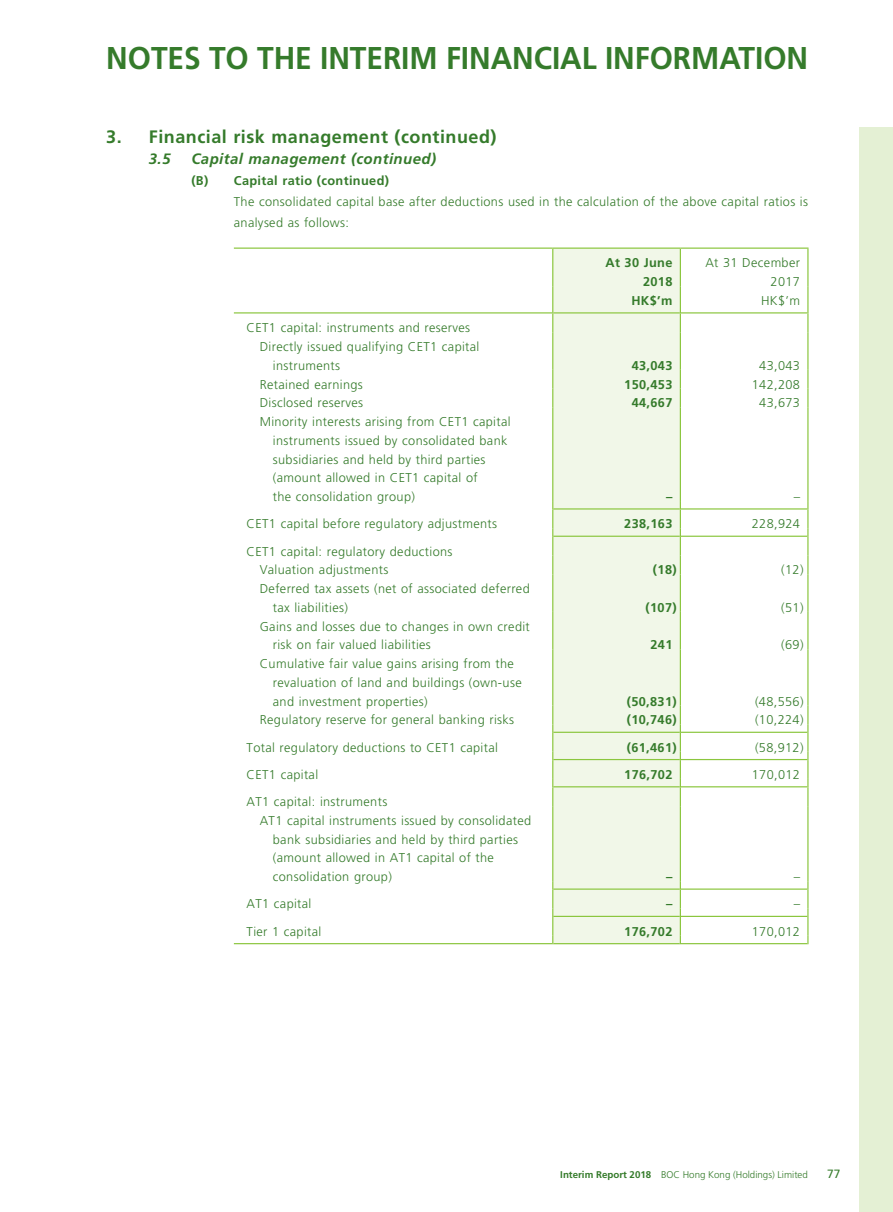
<style>
.page{position:relative;width:893px;height:1212px;background:#fff}
.page>*{position:absolute;margin:0;border:0;box-sizing:border-box;transform-origin:0 0}
.t1{font:700 31.5px "Frutiger LT Std";color:#357b2b;scale:.95 1}
.t2{font:700 18px "Frutiger LT Std";letter-spacing:.03em;color:#357b2b}
.t3{font:italic 700 15px "Frutiger LT Std";letter-spacing:.03em;color:#357b2b}
.t4{font:300 12.75px/18.8px "Frutiger LT Std";letter-spacing:.03em;color:#357b2b}
.t5{font:700 12.75px/18.8px "Frutiger LT Std";letter-spacing:.03em;color:#357b2b;text-align:right}
.t6{font:12px "Frutiger LT Std";color:#357b2b}
.t7{font:300 9.75px "Frutiger LT Std";color:#357b2b}
.s1{font-weight:700}
</style>
<div class="page">
<div style="left:859px;top:128px;width:34px;height:1084px;background:#e4f0d4"></div>
<div style="left:553px;top:249px;width:127px;height:694px;background:#f1f7e8"></div>
<hr style="left:234px;top:247px;width:319px;height:2px;background:#8bc63e">
<hr style="left:553px;top:247px;width:127px;height:2px;background:#8bc63e">
<hr style="left:680px;top:247px;width:128px;height:2px;background:#8bc63e">
<hr style="left:807px;top:249px;width:1px;height:37px;background:#8bc63e">
<hr style="left:807px;top:332px;width:1px;height:38px;background:#8bc63e">
<svg style="left:807px;top:370px;width:1px;height:37px"></svg>
<hr style="left:807px;top:407px;width:1px;height:94px;background:#8bc63e">
<svg style="left:807px;top:501px;width:1px;height:73px"></svg>
<hr style="left:807px;top:574px;width:1px;height:38px;background:#8bc63e">
<hr style="left:807px;top:612px;width:1px;height:37px;background:#8bc63e">
<hr style="left:807px;top:649px;width:1px;height:57px;background:#8bc63e">
<svg style="left:807px;top:706px;width:1px;height:100px"></svg>
<hr style="left:807px;top:806px;width:1px;height:75px;background:#8bc63e">
<svg style="left:807px;top:881px;width:1px;height:63px"></svg>
<hr style="left:552px;top:249px;width:1px;height:37px;background:#8bc63e">
<hr style="left:552px;top:332px;width:1px;height:38px;background:#8bc63e">
<svg style="left:552px;top:370px;width:1px;height:37px"></svg>
<hr style="left:552px;top:407px;width:1px;height:94px;background:#8bc63e">
<svg style="left:552px;top:501px;width:1px;height:73px"></svg>
<hr style="left:552px;top:574px;width:1px;height:38px;background:#8bc63e">
<hr style="left:552px;top:612px;width:1px;height:37px;background:#8bc63e">
<hr style="left:552px;top:649px;width:1px;height:57px;background:#8bc63e">
<svg style="left:552px;top:706px;width:1px;height:100px"></svg>
<hr style="left:552px;top:806px;width:1px;height:75px;background:#8bc63e">
<svg style="left:552px;top:286px;width:1px;height:46px"></svg>
<svg style="left:807px;top:286px;width:1px;height:46px"></svg>
<hr style="left:680px;top:249px;width:1px;height:37px;background:#8bc63e">
<svg style="left:680px;top:286px;width:1px;height:46px"></svg>
<hr style="left:680px;top:332px;width:1px;height:38px;background:#8bc63e">
<svg style="left:680px;top:370px;width:1px;height:37px"></svg>
<hr style="left:680px;top:407px;width:1px;height:94px;background:#8bc63e">
<svg style="left:680px;top:501px;width:1px;height:73px"></svg>
<hr style="left:680px;top:574px;width:1px;height:38px;background:#8bc63e">
<hr style="left:680px;top:612px;width:1px;height:37px;background:#8bc63e">
<hr style="left:680px;top:649px;width:1px;height:57px;background:#8bc63e">
<svg style="left:680px;top:706px;width:1px;height:100px"></svg>
<hr style="left:680px;top:806px;width:1px;height:75px;background:#8bc63e">
<svg style="left:680px;top:881px;width:1px;height:63px"></svg>
<svg style="left:552px;top:881px;width:1px;height:63px"></svg>
<hr style="left:234px;top:312px;width:318px;height:1px;background:#8bc63e">
<hr style="left:553px;top:312px;width:127px;height:1px;background:#8bc63e">
<hr style="left:681px;top:312px;width:126px;height:1px;background:#8bc63e">
<hr style="left:553px;top:508px;width:127px;height:1px;background:#8bc63e">
<hr style="left:681px;top:508px;width:126px;height:1px;background:#8bc63e">
<hr style="left:553px;top:536px;width:127px;height:1px;background:#8bc63e">
<hr style="left:681px;top:536px;width:126px;height:1px;background:#8bc63e">
<hr style="left:553px;top:732px;width:127px;height:1px;background:#8bc63e">
<hr style="left:681px;top:732px;width:126px;height:1px;background:#8bc63e">
<hr style="left:553px;top:759px;width:127px;height:1px;background:#8bc63e">
<hr style="left:681px;top:759px;width:126px;height:1px;background:#8bc63e">
<hr style="left:553px;top:786px;width:127px;height:1px;background:#8bc63e">
<hr style="left:681px;top:786px;width:126px;height:1px;background:#8bc63e">
<hr style="left:553px;top:888px;width:127px;height:2px;background:#8bc63e">
<hr style="left:681px;top:888px;width:126px;height:2px;background:#8bc63e">
<hr style="left:553px;top:916px;width:127px;height:1px;background:#8bc63e">
<hr style="left:681px;top:916px;width:126px;height:1px;background:#8bc63e">
<hr style="left:234px;top:943px;width:318px;height:1px;background:#8bc63e">
<hr style="left:553px;top:943px;width:127px;height:1px;background:#8bc63e">
<hr style="left:681px;top:943px;width:126px;height:1px;background:#8bc63e">
<h1 class="t1" style="left:106px;top:39px;width:736px">Notes to the Interi m Financial Information</h1>
<h2 class="t2" style="left:106px;top:126px;width:392px">3. Financial risk management (continued)</h2>
<p class="t3" style="left:149px;top:149px;width:23px">3.5</p>
<p class="t3" style="left:191px;top:149px;width:246px">Capital management (continued)</p>
<p class="t5" style="left:191px;top:171px;width:199px">(B) Capital ratio (continued)</p>
<p class="t4" style="left:234px;top:191px;width:576px;line-height:21px">The consolidated capital base after deductions used in the calculation of the above capital ratios is analysed as follows:</p>
<p class="t5" style="left:605px;top:254px;width:68px">At 30 June<br>2018</p>
<p class="t4" style="left:705px;top:254px;width:96px;text-align:right">At 31 December<br>2017</p>
<p class="t5" style="left:631px;top:291px;width:43px">HK$’m</p>
<p class="t4" style="left:761px;top:291px;width:40px">HK$’m</p>
<p class="t4" style="left:247px;top:319px;width:225px">CET1 capital: instruments and reserves</p>
<p class="t4" style="left:260px;top:337px;width:221px">Directly issued qualifying CET1 capital</p>
<p class="t4" style="left:273px;top:356px;width:69px">instruments</p>
<p class="t5" style="left:632px;top:356px;width:42px">43,043</p>
<p class="t4" style="left:759px;top:356px;width:42px">43,043</p>
<p class="t4" style="left:260px;top:375px;width:105px">Retained earnings</p>
<p class="t5" style="left:624px;top:375px;width:50px">150,453</p>
<p class="t4" style="left:752px;top:375px;width:50px">142,208</p>
<p class="t4" style="left:260px;top:394px;width:105px">Disclosed reserves</p>
<p class="t5" style="left:632px;top:393px;width:42px">44,667</p>
<p class="t4" style="left:759px;top:394px;width:42px">43,673</p>
<p class="t4" style="left:273px;top:412px;width:239px;text-indent:-13px">Minority interests arising from CET1 capital instruments issued by consolidated bank subsidiaries and held by third parties (amount allowed in CET1 capital of<br>the consolidation group)</p>
<p class="t5" style="left:666px;top:487px;width:8px">–</p>
<p class="t4" style="left:794px;top:487px;width:8px">–</p>
<p class="t4" style="left:247px;top:515px;width:252px">CET1 capital before regulatory adjustments</p>
<p class="t5" style="left:624px;top:514px;width:50px">238,163</p>
<p class="t4" style="left:752px;top:515px;width:50px">228,924</p>
<p class="t4" style="left:260px;top:542px;width:194px;text-indent:-13px">CET1 capital: regulatory deductions<br>Valuation adjustments</p>
<p class="t5" style="left:653px;top:561px;width:25px">(18)</p>
<p class="t4" style="left:781px;top:561px;width:24px">(12)</p>
<p class="t4" style="left:273px;top:579px;width:258px;text-indent:-13px">Deferred tax assets (net of associated deferred tax liabilities)</p>
<p class="t4" style="left:273px;top:617px;width:258px;text-indent:-13px">Gains and losses due to changes in own credit risk on fair valued liabilities</p>
<p class="t4" style="left:273px;top:654px;width:250px;text-indent:-13px">Cumulative fair value gains arising from the revaluation of land and buildings (own-use and investment properties)</p>
<p class="t5" style="left:645px;top:598px;width:33px">(107)</p>
<p class="t4" style="left:781px;top:598px;width:24px">(51)</p>
<p class="t5" style="left:650px;top:636px;width:23px">241</p>
<p class="t4" style="left:781px;top:636px;width:24px">(69)</p>
<p class="t5" style="left:627px;top:692px;width:51px">(50,831)</p>
<p class="t4" style="left:755px;top:692px;width:50px">(48,556)</p>
<p class="t4" style="left:260px;top:711px;width:256px">Regulatory reserve for general banking risks</p>
<p class="t5" style="left:627px;top:711px;width:51px">(10,746)</p>
<p class="t4" style="left:755px;top:711px;width:50px">(10,224)</p>
<p class="t4" style="left:247px;top:738px;width:253px">Total regulatory deductions to CET1 capital</p>
<p class="t5" style="left:627px;top:738px;width:51px">(61,461)</p>
<p class="t4" style="left:755px;top:738px;width:50px">(58,912)</p>
<p class="t4" style="left:247px;top:765px;width:73px">CET1 capital</p>
<p class="t5" style="left:624px;top:765px;width:50px">176,702</p>
<p class="t4" style="left:752px;top:765px;width:50px">170,012</p>
<p class="t4" style="left:247px;top:792px;width:142px">AT1 capital: instruments</p>
<p class="t4" style="left:260px;top:811px;width:273px">AT1 capital instruments issued by consolidated</p>
<p class="t4" style="left:273px;top:830px;width:247px">bank subsidiaries and held by third parties</p>
<p class="t4" style="left:273px;top:849px;width:223px">(amount allowed in AT1 capital of the</p>
<p class="t4" style="left:273px;top:867px;width:121px">consolidation group)</p>
<p class="t5" style="left:666px;top:867px;width:8px">–</p>
<p class="t4" style="left:794px;top:867px;width:8px">–</p>
<p class="t4" style="left:247px;top:895px;width:66px">AT1 capital</p>
<p class="t5" style="left:666px;top:895px;width:8px">–</p>
<p class="t4" style="left:794px;top:895px;width:8px">–</p>
<p class="t4" style="left:247px;top:922px;width:76px">Tier 1 capital</p>
<p class="t5" style="left:624px;top:922px;width:50px">176,702</p>
<p class="t4" style="left:752px;top:922px;width:50px">170,012</p>
<p class="t7" style="left:560px;top:1169px;width:249px"><span class="s1">Interim Report 2018</span> BOC Hong Kong (Holdings) Limited</p>
<p class="t6" style="left:827px;top:1167px;width:15px">77</p>
</div>
